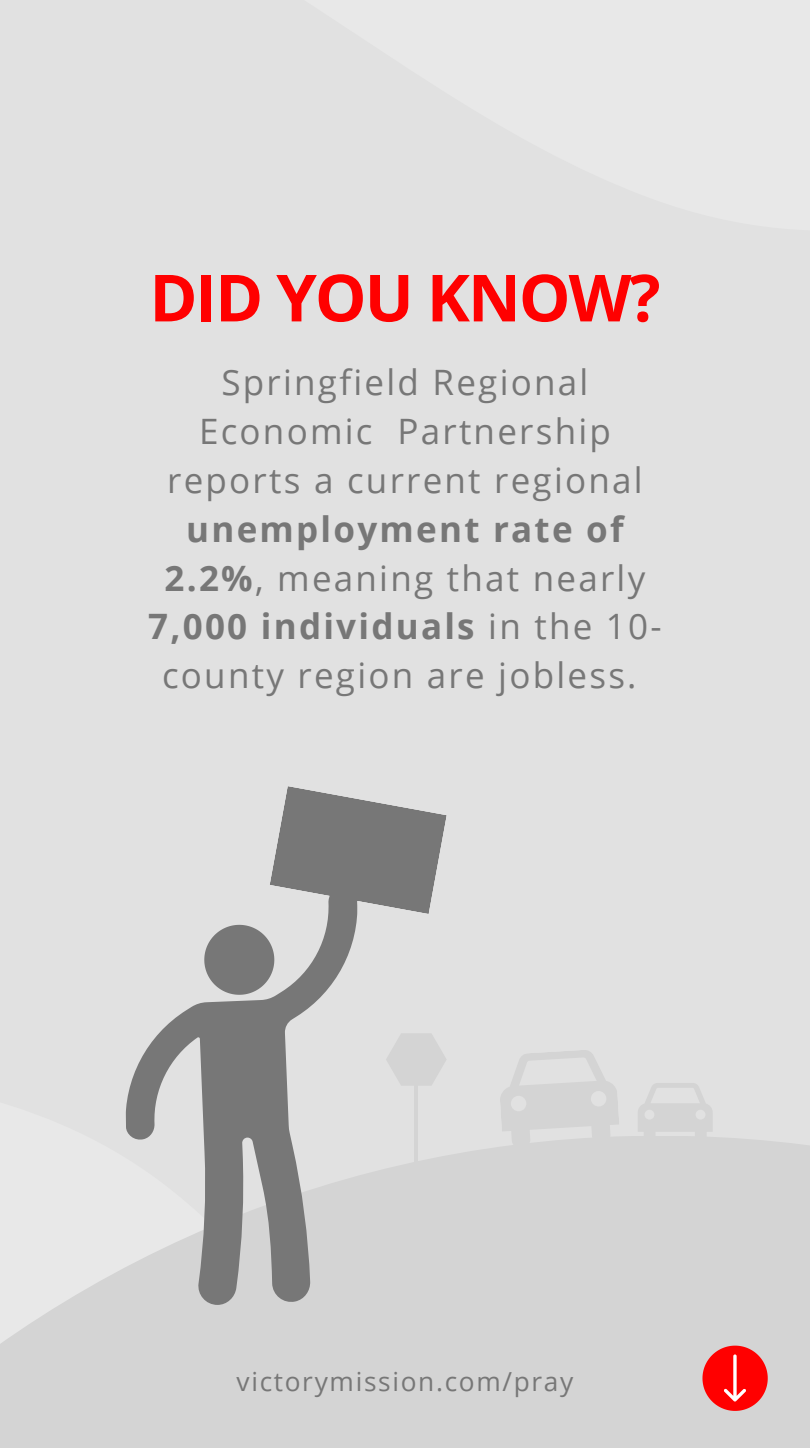
<style>
.page{position:relative;width:810px;height:1448px;background:#fff}
.page>*{position:absolute;margin:0;border:0;box-sizing:border-box;transform-origin:0 0}
.t1{font:700 65px "Open Sans";letter-spacing:-.03em;color:#f00}
.t2{font:35px/48.8px "Open Sans";letter-spacing:.065em;color:#777;text-align:center}
.t3{font:26.2px "Open Sans";letter-spacing:.065em;color:#777}
.s1{font-weight:700}
</style>
<div class="page">
<div style="left:0;top:0;width:810px;height:1135px;background:#e1e1e1"></div>
<div style="left:0;top:1135px;width:810px;height:313px;background:#d4d4d4"></div>
<svg style="left:702px;top:1345px;width:66px;height:65px"></svg>
<svg style="left:386px;top:1033px;width:61px;height:52px;background:#d7d7d7"></svg>
<hr style="left:414px;top:1067px;width:4px;height:126px;background:#d4d4d4">
<svg style="left:500px;top:1049px;width:119px;height:97px;background:#d9d9d9"></svg>
<svg style="left:638px;top:1083px;width:75px;height:54px;background:#d8d8d8"></svg>
<svg style="left:124px;top:885px;width:235px;height:420px"></svg>
<svg style="left:270px;top:786px;width:177px;height:128px;background:#939393"></svg>
<h1 class="t1" style="left:149px;top:252px;width:513px">DID YOU KNOW?</h1>
<p class="t2" style="left:167px;top:357px;width:477px">Springfield Regional<br>Economic Partnership reports a current regional</p>
<p class="t2" style="left:148px;top:504px;width:515px"><span class="s1">unemployment rate of<br>2.2%</span>, meaning that nearly<br><span class="s1">7,000 individuals</span> in the 10- county region are jobless.</p>
<p class="t3" style="left:237px;top:1363px;width:338px">victorymission.com/pray</p>
</div>
